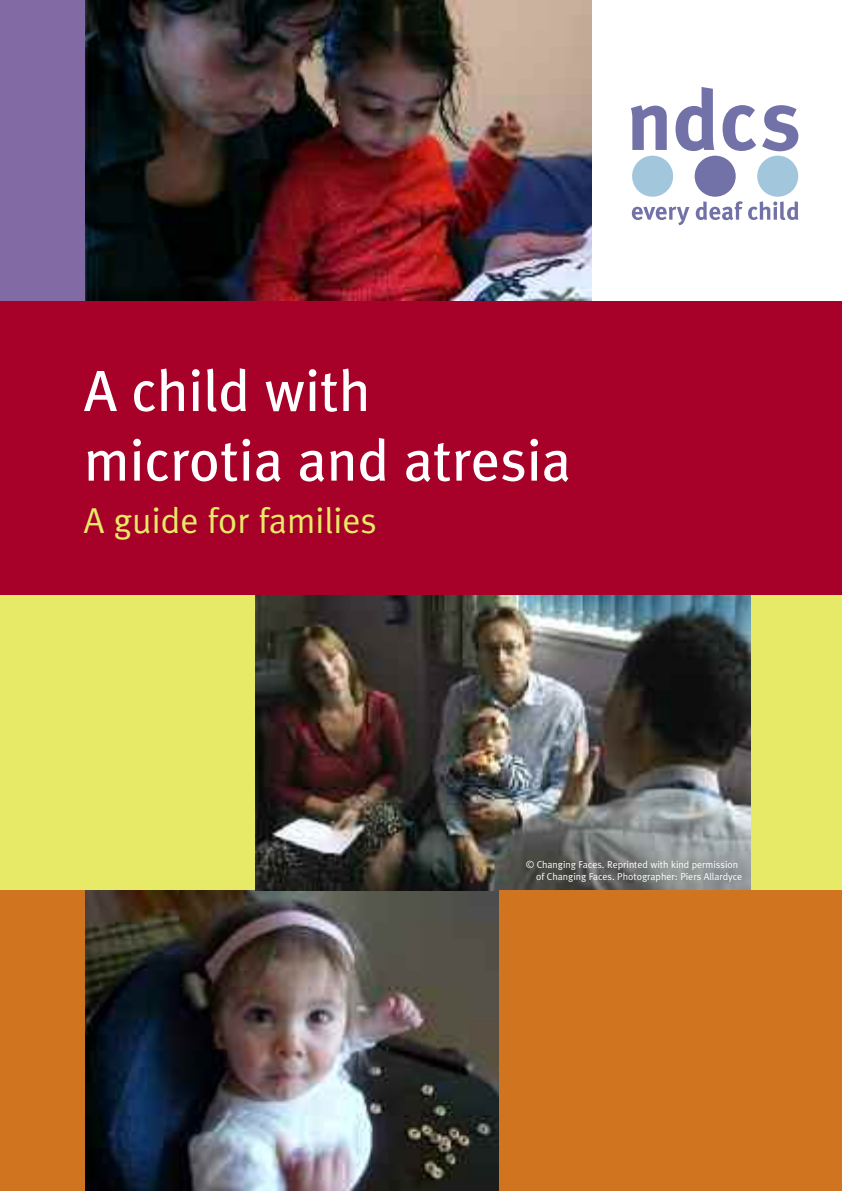
<style>
.page{position:relative;width:842px;height:1191px;background:#fff}
.page>*{position:absolute;margin:0;border:0;box-sizing:border-box;transform-origin:0 0}
.t1{font:58px/69.6px "Meta Plus";color:#fff}
.t2{font:36px "Meta Plus Normal";color:#e7ea67}
.t3{font:10px/12px "Meta Plus Normal";color:#fff}
</style>
<div class="page">
<div style="left:0;top:0;width:85px;height:300px;background:#826ba5"></div>
<img style="left:85px;top:0;width:507px;height:300px">
<img style="left:85px;top:890px;width:414px;height:301px">
<div style="left:0;top:300px;width:842px;height:295px;background:#a70029"></div>
<div style="left:0;top:595px;width:842px;height:295px;background:#e7ea67"></div>
<img style="left:255px;top:595px;width:495px;height:295px">
<div style="left:0;top:890px;width:85px;height:301px;background:#d0741f"></div>
<svg style="left:631px;top:105px;width:36px;height:45px"></svg>
<svg style="left:675px;top:87px;width:39px;height:64px"></svg>
<svg style="left:722px;top:105px;width:34px;height:46px"></svg>
<svg style="left:762px;top:105px;width:36px;height:46px"></svg>
<div style="left:632px;top:156px;width:41px;height:41px;background:#a2c6db;border-radius:50%"></div>
<div style="left:695px;top:156px;width:41px;height:41px;background:#7372a8;border-radius:50%"></div>
<div style="left:757px;top:156px;width:41px;height:41px;background:#a2c6db;border-radius:50%"></div>
<svg style="left:632px;top:207px;width:57px;height:18px"></svg>
<svg style="left:696px;top:201px;width:102px;height:19px"></svg>
<div style="left:499px;top:890px;width:343px;height:301px;background:#d0741f"></div>
<h1 class="t1" style="left:84px;top:356px;width:488px">A child with microtia and atresia</h1>
<h2 class="t2" style="left:84px;top:499px;width:294px">A guide for families</h2>
<p class="t3" style="left:536px;top:859px;width:207px;text-indent:-10px">© Changing Faces. Reprinted with kind permission of Changing Faces. Photographer: Piers Allardyce</p>
</div>
